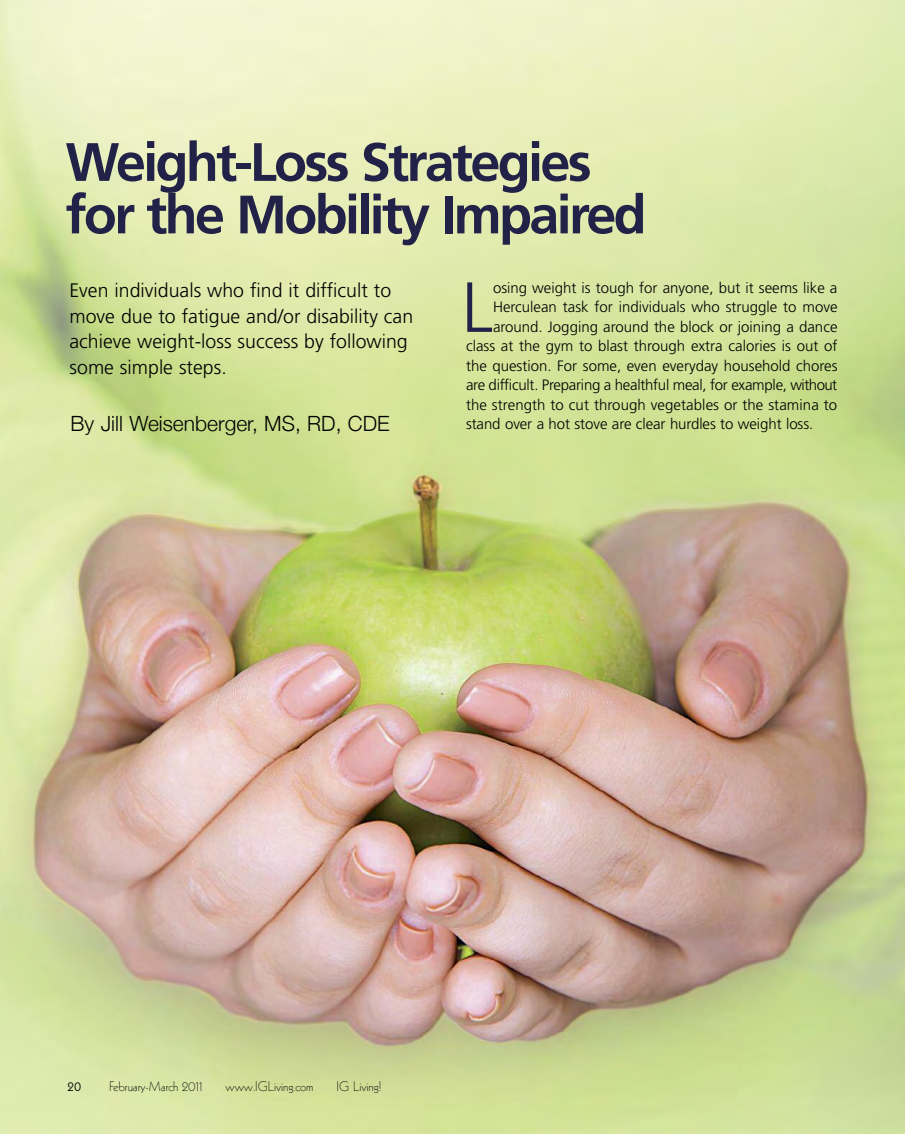
<style>
.page{position:relative;width:905px;height:1134px;background:#fff}
.page>*{position:absolute;margin:0;border:0;box-sizing:border-box;transform-origin:0 0}
.t1{font:300 70.8px "Frutiger";color:#222147}
.t2{font:700 54px/52.5px "Frutiger";letter-spacing:-.05em;color:#222147}
.t3{font:300 21px "Helvetica Neue";color:#000}
.t4{font:300 19.5px/25.5px "Frutiger";color:#000}
.t5{font:300 15px "Frutiger";color:#000}
.t6{font:300 13.5px "Kabel";color:#000}
.t7{font:13.5px "Kabel";color:#000}
</style>
<div class="page">
<img style="left:0;top:0;width:904px;height:1134px">
<h2 class="t2" style="left:65px;top:140px;width:582px">Weight-Loss Strategies for the Mobility Impaired</h2>
<h3 class="t4" style="left:70px;top:279px;width:345px">Even individuals who find it difficult to move due to fatigue and/or disability can achieve weight-loss success by following some simple steps.</h3>
<h3 class="t3" style="left:71px;top:411px;width:320px">By Jill Weisenberger, MS, RD, CDE</h3>
<h1 class="t1" style="left:461px;top:279px;width:33px">L</h1>
<p class="t5" style="left:493px;top:282px;width:346px">osing weight is tough for anyone, but it seems like a</p>
<p class="t5" style="left:493px;top:301px;width:346px">Herculean task for individuals who struggle to move</p>
<p class="t5" style="left:493px;top:321px;width:346px">around. Jogging around the block or joining a dance</p>
<p class="t5" style="left:466px;top:340px;width:373px">class at the gym to blast through extra calories is out of</p>
<p class="t5" style="left:466px;top:360px;width:373px">the question. For some, even everyday household chores</p>
<p class="t5" style="left:466px;top:379px;width:373px">are difficult. Preparing a healthful meal, for example, without</p>
<p class="t5" style="left:466px;top:399px;width:373px">the strength to cut through vegetables or the stamina to</p>
<p class="t5" style="left:466px;top:418px;width:349px">stand over a hot stove are clear hurdles to weight loss.</p>
<p class="t7" style="left:68px;top:1081px;width:15px">20</p>
<p class="t6" style="left:109px;top:1081px;width:95px">February-March 2011</p>
<p class="t6" style="left:225px;top:1081px;width:89px">www.IGLiving.com</p>
<p class="t6" style="left:336px;top:1081px;width:46px">IG Living!</p>
</div>
